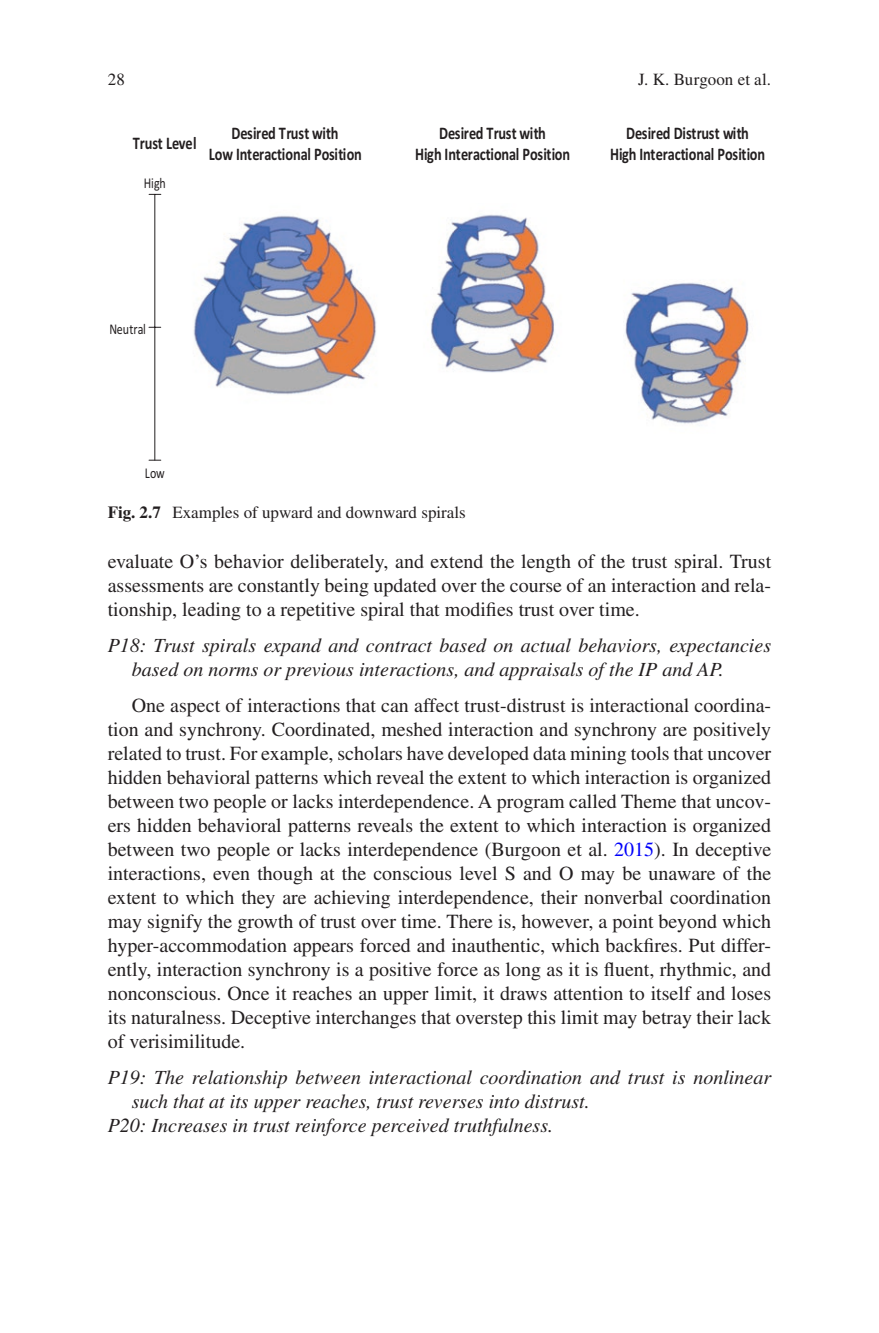
<style>
.page{position:relative;width:879px;height:1333px;background:#fff}
.page>*{position:absolute;margin:0;border:0;box-sizing:border-box;transform-origin:0 0}
.t1{font:20px/24px "Times LT Std";color:#231f20;text-align:justify}
.t2{font:italic 20px/24px "Times LT Std";color:#231f20}
.t3{font:17.8px/21px "Calibri Bold 5";letter-spacing:-.01em;color:#231f20;text-align:center;scale:.81 1}
.t4{font:17px "Times LT Std";color:#231f20}
.t5{font:17px "Times LT Std Roman 2";color:#231f20}
.t6{font:15px "Calibri 6";color:#231f20;scale:.81 1}
.s1{font-weight:700}
.s2{color:#0000fa}
</style>
<div class="page">
<hr style="left:154px;top:194px;width:1px;height:266px;background:#231f20">
<svg style="left:149px;top:460px;width:12px;height:1px"></svg>
<img style="left:193px;top:214px;width:556px;height:210px">
<p class="t4" style="left:108px;top:70px;width:19px">28</p>
<p class="t3" style="left:133px;top:133px;width:80px">Trust Level</p>
<p class="t3" style="left:209px;top:122px;width:190px">Desired Trust with<br>Low Interactional Position</p>
<p class="t3" style="left:415px;top:122px;width:193px">Desired Trust with<br>High Interactional Position</p>
<p class="t6" style="left:144px;top:173px;width:29px">High</p>
<p class="t5" style="left:638px;top:70px;width:135px">J. K. Burgoon et al.</p>
<p class="t3" style="left:610px;top:122px;width:193px">Desired Distrust with<br>High Interactional Position</p>
<p class="t6" style="left:109px;top:319px;width:47px">Neutral</p>
<p class="t6" style="left:145px;top:463px;width:26px">Low</p>
<p class="t4" style="left:108px;top:502px;width:359px"><span class="s1">Fig. 2.7</span> Examples of upward and downward spirals</p>
<p class="t1" style="left:108px;top:548px;width:665px">evaluate O’s behavior deliberately, and extend the length of the trust spiral. Trust assessments are constantly being updated over the course of an interaction and rela&shy;tionship, leading to a repetitive spiral that modifies trust over time.</p>
<p class="t2" style="left:132px;top:633px;width:641px;text-indent:-24px">P18: Trust spirals expand and contract based on actual behaviors, expectancies based on norms or previous interactions, and appraisals of the IP and AP.</p>
<p class="t1" style="left:108px;top:692px;width:665px;text-indent:24px">One aspect of interactions that can affect trust-distrust is interactional coordina&shy;tion and synchrony. Coordinated, meshed interaction and synchrony are positively related to trust. For example, scholars have developed data mining tools that uncover hidden behavioral patterns which reveal the extent to which interaction is organized between two people or lacks interdependence. A program called Theme that uncov&shy;ers hidden behavioral patterns reveals the extent to which interaction is organized between two people or lacks interdependence (Burgoon et al. <span class="s2">2015</span>). In deceptive interactions, even though at the conscious level S and O may be unaware of the extent to which they are achieving interdependence, their nonverbal coordination may signify the growth of trust over time. There is, however, a point beyond which hyper-accommodation appears forced and inauthentic, which backfires. Put differ&shy;ently, interaction synchrony is a positive force as long as it is fluent, rhythmic, and nonconscious. Once it reaches an upper limit, it draws attention to itself and loses its naturalness. Deceptive interchanges that overstep this limit may betray their lack of verisimilitude.</p>
<p class="t2" style="left:108px;top:1065px;width:665px">P19: The relationship between interactional coordination and trust is nonlinear</p>
<p class="t2" style="left:132px;top:1089px;width:459px">such that at its upper reaches, trust reverses into distrust.</p>
<p class="t2" style="left:108px;top:1113px;width:447px">P20: Increases in trust reinforce perceived truthfulness.</p>
</div>
